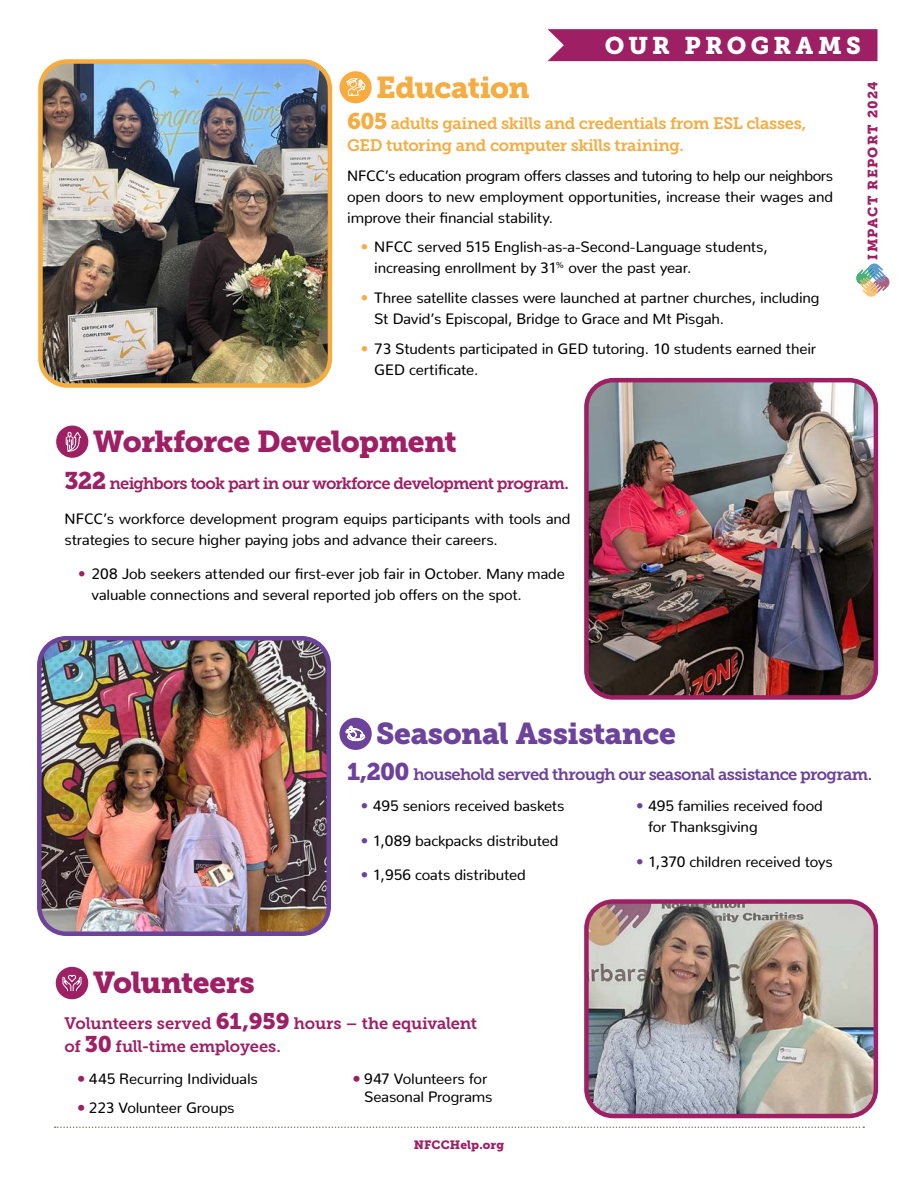
<style>
.page{position:relative;width:918px;height:1188px;background:#fff}
.page>*{position:absolute;margin:0;border:0;box-sizing:border-box;transform-origin:0 0}
.t1{font:30px "Museo Slab 900";letter-spacing:-.02em;color:#9e1f63}
.t2{font:30px "Museo Slab 900";letter-spacing:-.015em;color:#6c429a}
.t3{font:30px "Museo Slab 900";letter-spacing:-.025em;color:#f5ac41}
.t4{font:24px "Museo Slab 900";letter-spacing:.18em;color:#fff}
.t5{font:16.5px/22.5px "Museo Slab 700";letter-spacing:-.025em;color:#f5ac41}
.t6{font:16.5px/22.5px "Museo Slab 700";letter-spacing:-.025em;color:#9e1f63}
.t7{font:16.5px "Museo Slab 700";letter-spacing:-.04em;color:#6c429a}
.t8{font:16.5px "Museo Slab 700";letter-spacing:-.045em;color:#9e1f63}
.t9{font:15px/21px "Nunito";letter-spacing:-.01em;color:#000}
.t10{font:13.5px "Museo Slab 900";letter-spacing:.1em;color:#9e2063}
.t11{font:12px "Museo Slab 900";letter-spacing:.01em;color:#9e2063}
.s1{font-family:"Museo Slab 900";font-size:22.5px}
.s2{color:#f5ac41}
.s3{font-family:"Museo Slab 900";font-size:24px}
.s4{color:#9e1f63}
.s5{color:#6c429a}
.s6{font-family:"Museo Slab 700";font-size:18px;color:#9e1f63}
</style>
<div class="page">
<div style="left:56px;top:967px;width:32px;height:32px;background:#9e2064;border-radius:50%"></div>
<svg style="left:62px;top:975px;width:20px;height:17px"></svg>
<div style="left:340px;top:718px;width:32px;height:32px;background:#6c429a;border-radius:50%"></div>
<svg style="left:346px;top:726px;width:19px;height:15px"></svg>
<div style="left:56px;top:426px;width:32px;height:32px;background:#9e2063;border-radius:50%"></div>
<svg style="left:65px;top:431px;width:17px;height:21px"></svg>
<svg style="left:55px;top:1126px;width:809px;height:2px"></svg>
<img style="left:43px;top:64px;width:284px;height:319px">
<div style="left:38px;top:59px;width:294px;height:329px;border:4px solid #f5ac41;border-radius:27px"></div>
<img style="left:589px;top:383px;width:284px;height:312px">
<div style="left:584px;top:378px;width:294px;height:322px;border:4px solid #9e1f63;border-radius:27px"></div>
<img style="left:589px;top:904px;width:284px;height:209px">
<div style="left:584px;top:899px;width:294px;height:219px;border:4px solid #9e1f63;border-radius:27px"></div>
<img style="left:42px;top:641px;width:284px;height:290px">
<div style="left:37px;top:636px;width:294px;height:300px;border:4px solid #6c429a;border-radius:27px"></div>
<svg style="left:856px;top:264px;width:34px;height:33px"></svg>
<div style="left:340px;top:71px;width:32px;height:32px;background:#f6ac3f;border-radius:50%"></div>
<svg style="left:346px;top:78px;width:20px;height:18px"></svg>
<svg style="left:548px;top:29px;width:330px;height:32px;background:#9a2567"></svg>
<h2 class="t4" style="left:605px;top:31px;width:258px">OUR PROGRAMS</h2>
<h1 class="t3" style="left:376px;top:70px;width:155px">Education</h1>
<p class="t5" style="left:347px;top:112px;width:461px"><span class="s1">605</span> adults gained skills and credentials from ESL classes,<br>GED tutoring and computer skills training.</p>
<p class="t9" style="left:347px;top:163px;width:487px;text-align:justify">NFCC’s education program offers classes and tutoring to help our neighbors open doors to new employment opportunities, increase their wages and improve their financial stability.</p>
<p class="t9" style="left:374px;top:235px;width:395px;text-indent:-14px"><span class="s2">•</span> NFCC served 515 English-as-a-Second-Language students, increasing enrollment by 31<sup>%</sup> over the past year.</p>
<p class="t9" style="left:374px;top:286px;width:447px;text-indent:-14px"><span class="s2">•</span> Three satellite classes were launched at partner churches, including<br>St David’s Episcopal, Bridge to Grace and Mt Pisgah.</p>
<p class="t9" style="left:374px;top:336px;width:443px;text-indent:-14px"><span class="s2">•</span> 73 Students participated in GED tutoring. 10 students earned their<br>GED certificate.</p>
<h1 class="t1" style="left:93px;top:424px;width:365px">Workforce Development</h1>
<p class="t8" style="left:64px;top:474px;width:506px"><span class="s3">322</span> neighbors took part in our workforce development program.</p>
<p class="t9" style="left:64px;top:506px;width:508px">NFCC’s workforce development program equips participants with tools and strategies to secure higher paying jobs and advance their careers.</p>
<p class="t9" style="left:92px;top:562px;width:475px;text-indent:-14px"><span class="s4">•</span> 208 Job seekers attended our first-ever job fair in October. Many made valuable connections and several reported job offers on the spot.</p>
<p class="t10" style="left:865px;top:260px;width:180px;rotate:-90deg">IMPACT REPORT 2024</p>
<h1 class="t2" style="left:376px;top:716px;width:301px">Seasonal Assistance</h1>
<p class="t7" style="left:347px;top:765px;width:527px"><span class="s3">1,200</span> household served through our seasonal assistance program.</p>
<p class="t9" style="left:361px;top:794px;width:205px"><span class="s5">•</span> 495 seniors received baskets</p>
<p class="t9" style="left:361px;top:828px;width:199px"><span class="s5">•</span> 1,089 backpacks distributed</p>
<p class="t9" style="left:361px;top:863px;width:167px"><span class="s5">•</span> 1,956 coats distributed</p>
<h1 class="t1" style="left:93px;top:965px;width:163px">Volunteers</h1>
<p class="t6" style="left:64px;top:1012px;width:414px">Volunteers served <span class="s1">61,959</span> hours – the equivalent of <span class="s1">30</span> full-time employees.</p>
<p class="t9" style="left:78px;top:1067px;width:182px"><span class="s6">•</span> 445 Recurring Individuals</p>
<p class="t9" style="left:78px;top:1095px;width:158px"><span class="s6">•</span> 223 Volunteer Groups</p>
<p class="t9" style="left:364px;top:1068px;width:130px;line-height:18px;text-indent:-11px"><span class="s6">•</span> 947 Volunteers for<br>Seasonal Programs</p>
<p class="t11" style="left:414px;top:1138px;width:92px">NFCCHelp.org</p>
<p class="t9" style="left:648px;top:794px;width:176px;text-indent:-12px"><span class="s5">•</span> 495 families received food for Thanksgiving</p>
<p class="t9" style="left:636px;top:849px;width:198px"><span class="s5">•</span> 1,370 children received toys</p>
</div>
